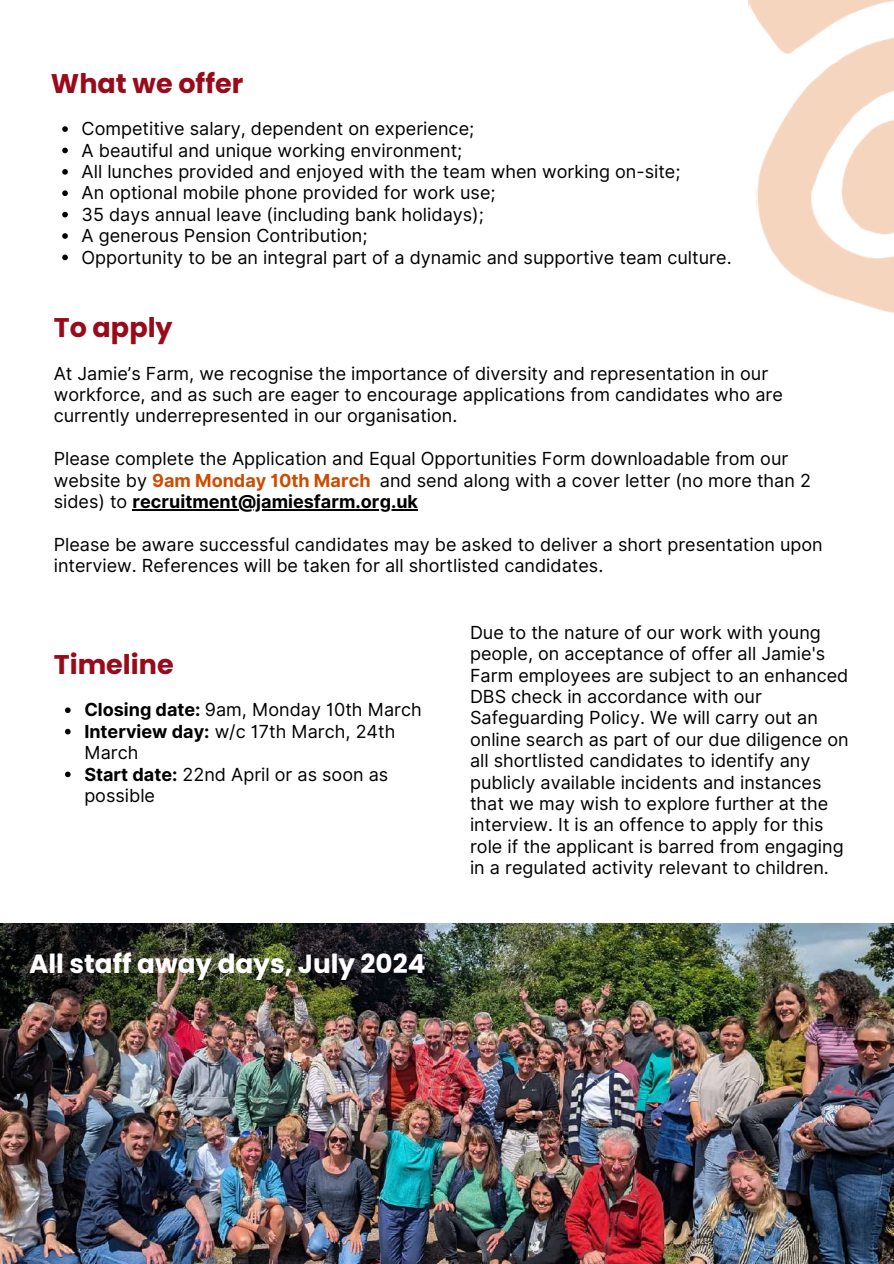
<style>
.page{position:relative;width:894px;height:1264px;background:#fff}
.page>*{position:absolute;margin:0;border:0;box-sizing:border-box;transform-origin:0 0}
.t1{font:700 27px "Poppins";color:#990b1b}
.t2{font:700 26.25px "Poppins";color:#fff}
.t3{font:18px/21.3px "Inter";color:#000}
.s1{font-weight:700;color:#ce4b00}
.s2{font-weight:700}
</style>
<div class="page">
<img style="left:748px;top:0;width:145px;height:313px">
<img style="left:0;top:923px;width:893px;height:340px">
<svg style="left:62px;top:126px;width:6px;height:6px"></svg>
<svg style="left:62px;top:148px;width:6px;height:5px"></svg>
<svg style="left:62px;top:169px;width:6px;height:6px"></svg>
<svg style="left:62px;top:190px;width:6px;height:6px"></svg>
<svg style="left:62px;top:212px;width:6px;height:5px"></svg>
<svg style="left:62px;top:233px;width:6px;height:6px"></svg>
<svg style="left:62px;top:254px;width:6px;height:6px"></svg>
<hr style="left:132px;top:509px;width:286px;height:1px;background:#000">
<svg style="left:65px;top:707px;width:6px;height:6px"></svg>
<svg style="left:65px;top:728px;width:6px;height:6px"></svg>
<svg style="left:65px;top:771px;width:6px;height:6px"></svg>
<h1 class="t1" style="left:51px;top:65px;width:194px">What we offer</h1>
<p class="t3" style="left:82px;top:118px;width:651px">Competitive salary, dependent on experience;<br>A beautiful and unique working environment;<br>All lunches provided and enjoyed with the team when working on-site;<br>An optional mobile phone provided for work use;<br>35 days annual leave (including bank holidays);<br>A generous Pension Contribution;<br>Opportunity to be an integral part of a dynamic and supportive team culture.</p>
<h1 class="t1" style="left:54px;top:309px;width:120px">To apply</h1>
<p class="t3" style="left:54px;top:362px;width:730px">At Jamie’s Farm, we recognise the importance of diversity and representation in our workforce, and as such are eager to encourage applications from candidates who are currently underrepresented in our organisation.</p>
<p class="t3" style="left:54px;top:448px;width:758px">Please complete the Application and Equal Opportunities Form downloadable from our website by <span class="s1">9am Monday 10th March</span> and send along with a cover letter (no more than 2 sides) to <span class="s2">recruitment@jamiesfarm.org.uk</span></p>
<p class="t3" style="left:54px;top:533px;width:770px">Please be aware successful candidates may be asked to deliver a short presentation upon interview. References will be taken for all shortlisted candidates.</p>
<h1 class="t1" style="left:54px;top:645px;width:121px">Timeline</h1>
<p class="t3" style="left:84px;top:699px;width:339px"><span class="s2">Closing date:</span> 9am, Monday 10th March<br><span class="s2">Interview day:</span> w/c 17th March, 24th<br>March<br><span class="s2">Start date:</span> 22nd April or as soon as possible</p>
<h2 class="t2" style="left:29px;top:945px;width:398px">All staff away days, July 2024</h2>
<p class="t3" style="left:470px;top:621px;width:380px">Due to the nature of our work with young people, on acceptance of offer all Jamie's Farm employees are subject to an enhanced DBS check in accordance with our Safeguarding Policy. We will carry out an online search as part of our due diligence on all shortlisted candidates to identify any publicly available incidents and instances that we may wish to explore further at the interview. It is an offence to apply for this role if the applicant is barred from engaging in a regulated activity relevant to children.</p>
</div>
